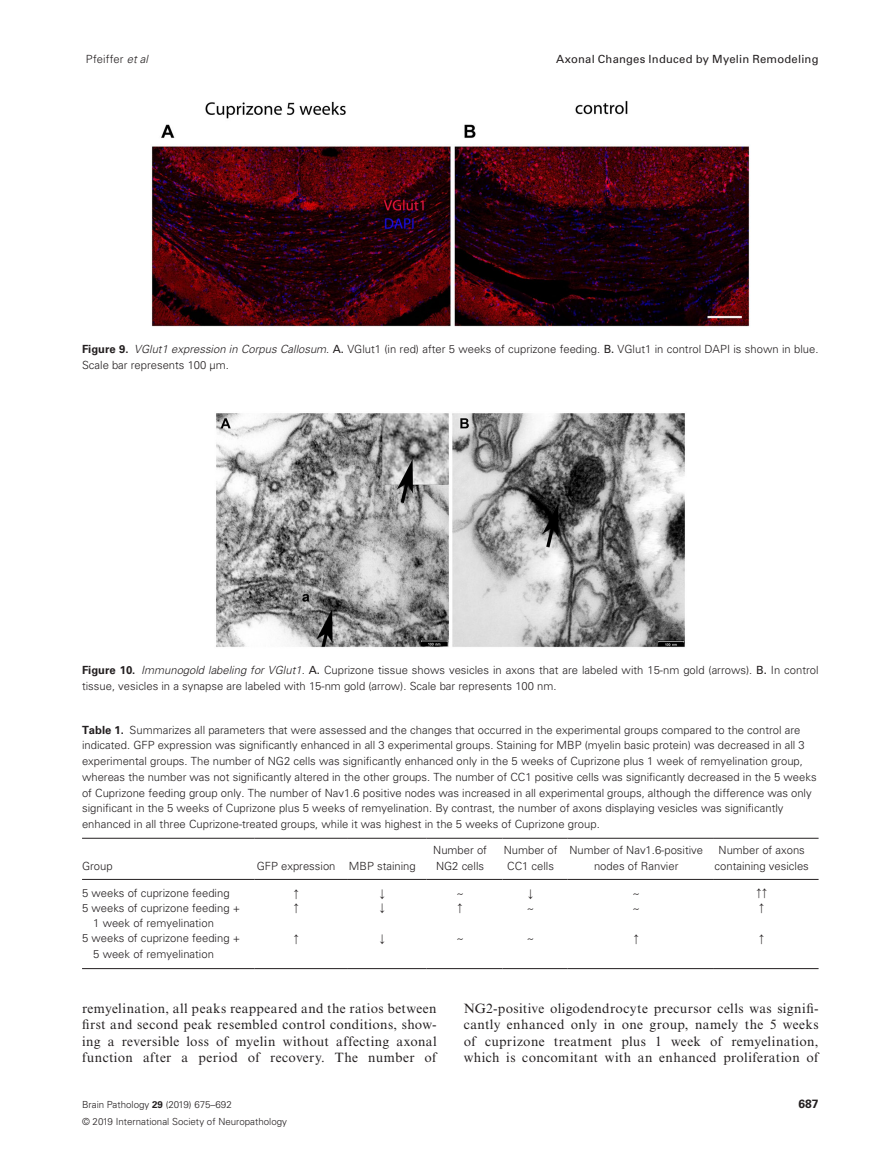
<style>
.page{position:relative;width:893px;height:1174px;background:#fff}
.page>*{position:absolute;margin:0;border:0;box-sizing:border-box;transform-origin:0 0}
.t1{font:13.5px/16.5px "Times New Roman MT Std";letter-spacing:.025em;color:#231f20;text-align:justify}
.t2{font:700 12px "Univers LT Std";color:#231f20}
.t3{font:300 11.25px/15.8px "Univers LT Std";color:#231f20}
.t4{font:11.25px "Univers LT Std";letter-spacing:.02em;color:#231f20}
.t5{font:11.25px "Times New Roman PSMT unicode";color:#231f20}
.t6{font:300 9.75px/16.5px "Univers LT Std";color:#231f20}
.s1{font-style:italic}
.s2{font-weight:700}
.s3{font-weight:400}
</style>
<div class="page">
<img style="left:150px;top:100px;width:600px;height:227px">
<img style="left:216px;top:413px;width:469px;height:235px">
<hr style="left:82px;top:968px;width:172px;height:1px;background:#231f20">
<hr style="left:254px;top:968px;width:93px;height:1px;background:#231f20">
<hr style="left:347px;top:968px;width:80px;height:1px;background:#231f20">
<hr style="left:427px;top:968px;width:76px;height:1px;background:#231f20">
<hr style="left:503px;top:968px;width:65px;height:1px;background:#231f20">
<hr style="left:568px;top:968px;width:146px;height:1px;background:#231f20">
<hr style="left:714px;top:968px;width:105px;height:1px;background:#231f20">
<hr style="left:82px;top:838px;width:172px;height:1px;background:#231f20">
<hr style="left:254px;top:838px;width:93px;height:1px;background:#231f20">
<hr style="left:347px;top:838px;width:80px;height:1px;background:#231f20">
<hr style="left:427px;top:838px;width:76px;height:1px;background:#231f20">
<hr style="left:503px;top:838px;width:65px;height:1px;background:#231f20">
<hr style="left:568px;top:838px;width:146px;height:1px;background:#231f20">
<hr style="left:714px;top:838px;width:105px;height:1px;background:#231f20">
<hr style="left:82px;top:879px;width:172px;height:1px;background:#231f20">
<hr style="left:254px;top:879px;width:93px;height:1px;background:#231f20">
<hr style="left:347px;top:879px;width:80px;height:1px;background:#231f20">
<hr style="left:427px;top:879px;width:76px;height:1px;background:#231f20">
<hr style="left:503px;top:879px;width:65px;height:1px;background:#231f20">
<hr style="left:568px;top:879px;width:146px;height:1px;background:#231f20">
<hr style="left:714px;top:879px;width:105px;height:1px;background:#231f20">
<p class="t3" style="left:86px;top:51px;width:64px">Pfeiffer <span class="s1">et al</span></p>
<p class="t4" style="left:556px;top:52px;width:264px">Axonal Changes Induced by Myelin Remodeling</p>
<p class="t3" style="left:82px;top:341px;width:738px"><span class="s2">Figure 9.</span> <span class="s1">VGlut1 expression in Corpus Callosum</span>. <span class="s3">A.</span> VGlut1 (in red) after 5 weeks of cuprizone feeding. <span class="s3">B.</span> VGlut1 in control DAPI is shown in blue.</p>
<p class="t3" style="left:82px;top:662px;width:738px"><span class="s2">Figure 10.</span> <span class="s1">Immunogold labeling for VGlut1</span>. <span class="s3">A.</span> Cuprizone tissue shows vesicles in axons that are labeled with 15-nm gold (arrows). <span class="s3">B.</span> In control tissue, vesicles in a synapse are labeled with 15-nm gold (arrow). Scale bar represents 100 nm.</p>
<p class="t3" style="left:82px;top:721px;width:736px"><span class="s2">Table 1.</span> Summarizes all parameters that were assessed and the changes that occurred in the experimental groups compared to the control are indicated. GFP expression was significantly enhanced in all 3 experimental groups. Staining for MBP (myelin basic protein) was decreased in all 3 experimental groups. The number of NG2 cells was significantly enhanced only in the 5 weeks of Cuprizone plus 1 week of remyelination group, whereas the number was not significantly altered in the other groups. The number of CC1 positive cells was significantly decreased in the 5 weeks of Cuprizone feeding group only. The number of Nav1.6 positive nodes was increased in all experimental groups, although the difference was only significant in the 5 weeks of Cuprizone plus 5 weeks of remyelination. By contrast, the number of axons displaying vesicles was significantly enhanced in all three Cuprizone-treated groups, while it was highest in the 5 weeks of Cuprizone group.</p>
<p class="t3" style="left:82px;top:858px;width:32px">Group</p>
<p class="t3" style="left:257px;top:858px;width:161px">GFP expression MBP staining</p>
<p class="t3" style="left:433px;top:842px;width:55px">Number of<br>NG2 cells</p>
<p class="t3" style="left:504px;top:842px;width:55px;text-align:center">Number of<br>CC1 cells</p>
<p class="t3" style="left:569px;top:842px;width:135px;text-align:center">Number of Nav1.6-positive nodes of Ranvier</p>
<p class="t3" style="left:714px;top:842px;width:96px;text-align:center">Number of axons containing vesicles</p>
<p class="t3" style="left:82px;top:885px;width:149px">5 weeks of cuprizone feeding</p>
<p class="t5" style="left:293px;top:885px;width:7px">↑</p>
<p class="t5" style="left:380px;top:885px;width:7px">↓</p>
<p class="t3" style="left:456px;top:885px;width:9px">~</p>
<p class="t5" style="left:528px;top:885px;width:7px">↓</p>
<p class="t3" style="left:633px;top:885px;width:9px">~</p>
<p class="t5" style="left:756px;top:885px;width:13px">↑↑</p>
<p class="t3" style="left:93px;top:899px;width:148px;text-indent:-11px">5 weeks of cuprizone feeding +<br>1 week of remyelination</p>
<p class="t5" style="left:293px;top:900px;width:7px">↑</p>
<p class="t5" style="left:380px;top:900px;width:7px">↓</p>
<p class="t5" style="left:457px;top:900px;width:7px">↑</p>
<p class="t3" style="left:527px;top:899px;width:9px">~</p>
<p class="t3" style="left:633px;top:899px;width:9px">~</p>
<p class="t5" style="left:759px;top:900px;width:7px">↑</p>
<p class="t3" style="left:93px;top:930px;width:148px;text-indent:-11px">5 weeks of cuprizone feeding +<br>5 week of remyelination</p>
<p class="t5" style="left:293px;top:930px;width:7px">↑</p>
<p class="t5" style="left:380px;top:930px;width:7px">↓</p>
<p class="t3" style="left:456px;top:930px;width:9px">~</p>
<p class="t3" style="left:527px;top:930px;width:9px">~</p>
<p class="t5" style="left:633px;top:930px;width:7px">↑</p>
<p class="t5" style="left:759px;top:930px;width:7px">↑</p>
<p class="t1" style="left:82px;top:1000px;width:356px">remyelination, all peaks reappeared and the ratios between first and second peak resembled control conditions, show&shy;ing a reversible loss of myelin without affecting axonal function after a period of recovery. The number of</p>
<p class="t1" style="left:464px;top:1000px;width:356px">NG2-positive oligodendrocyte precursor cells was signifi&shy;cantly enhanced only in one group, namely the 5 weeks of cuprizone treatment plus 1 week of remyelination, which is concomitant with an enhanced proliferation of</p>
<p class="t6" style="left:82px;top:1096px;width:207px">Brain Pathology <span class="s2">29</span> (2019) 675–692<br>© 2019 International Society of Neuropathology</p>
<p class="t2" style="left:798px;top:1096px;width:22px">687</p>
</div>
